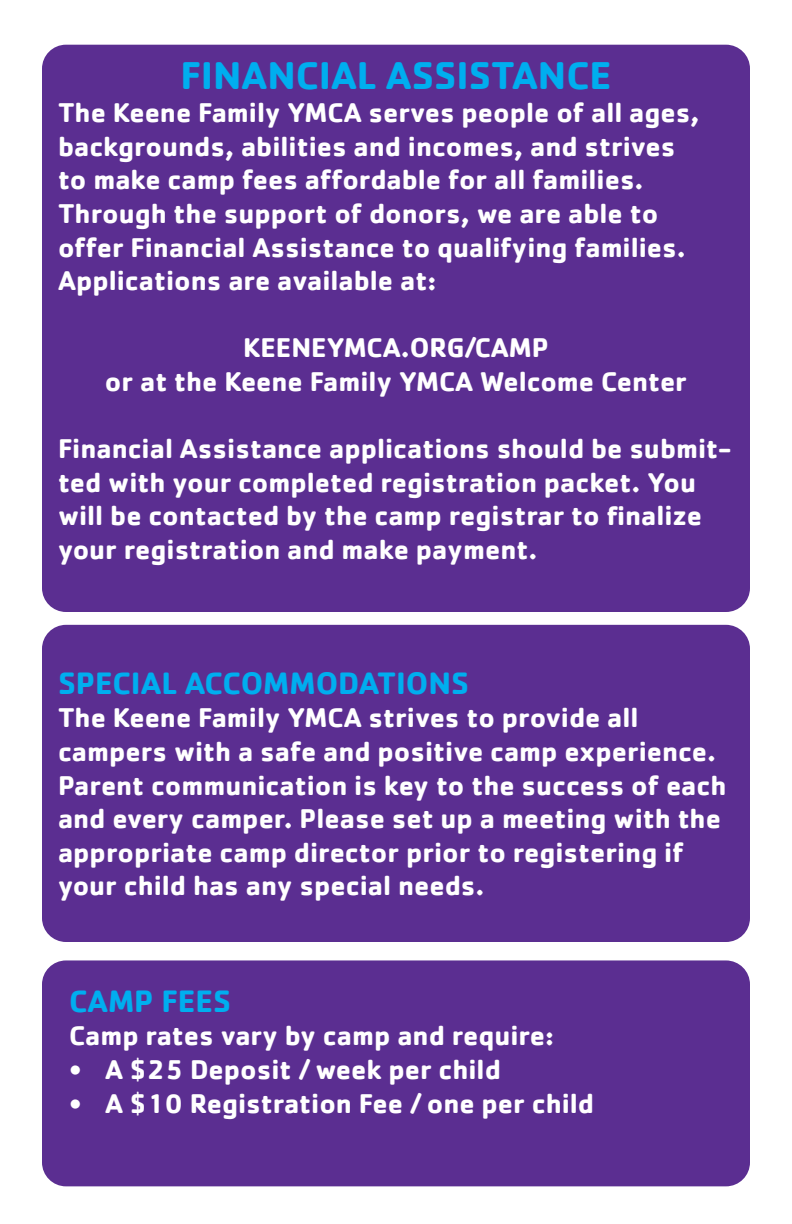
<style>
.page{position:relative;width:792px;height:1224px;background:#fff}
.page>*{position:absolute;margin:0;border:0;box-sizing:border-box;transform-origin:0 0}
.t1{font:700 40px "Cachet";color:#00aeef}
.t2{font:700 32px "Cachet";color:#00aeef}
.t3{font:700 28px/33.6px "Cachet";color:#fff}
</style>
<div class="page">
<div style="left:42px;top:45px;width:708px;height:567px;background:#5b2e91;border-radius:24px"></div>
<div style="left:42px;top:625px;width:708px;height:317px;background:#5b2e91;border-radius:24px"></div>
<div style="left:42px;top:960px;width:708px;height:226px;background:#5b2e91;border-radius:24px"></div>
<p class="t1" style="left:181px;top:49px;width:432px">FINANCIAL ASSISTANCE</p>
<p class="t3" style="left:58px;top:95px;width:643px">The Keene Family YMCA serves people of all ages, backgrounds, abilities and incomes, and strives to make camp fees affordable for all families.<br>Through the support of donors, we are able to offer Financial Assistance to qualifying families.<br>Applications are available at:</p>
<p class="t3" style="left:243px;top:330px;width:307px">KEENEYMCA.ORG/CAMP</p>
<p class="t3" style="left:105px;top:364px;width:584px">or at the Keene Family YMCA Welcome Center</p>
<p class="t3" style="left:58px;top:431px;width:675px">Financial Assistance applications should be submit&shy;ted with your completed registration packet. You will be contacted by the camp registrar to finalize your registration and make payment.</p>
<p class="t2" style="left:58px;top:662px;width:413px">SPECIAL ACCOMMODATIONS</p>
<p class="t3" style="left:58px;top:700px;width:670px">The Keene Family YMCA strives to provide all campers with a safe and positive camp experience.<br>Parent communication is key to the success of each and every camper. Please set up a meeting with the appropriate camp director prior to registering if your child has any special needs.</p>
<p class="t2" style="left:69px;top:980px;width:163px">CAMP FEES</p>
<p class="t3" style="left:69px;top:1018px;width:487px">Camp rates vary by camp and require:</p>
<p class="t3" style="left:69px;top:1052px;width:433px">• A $25 Deposit / week per child</p>
<p class="t3" style="left:69px;top:1085px;width:527px">• A $10 Registration Fee / one per child</p>
</div>
